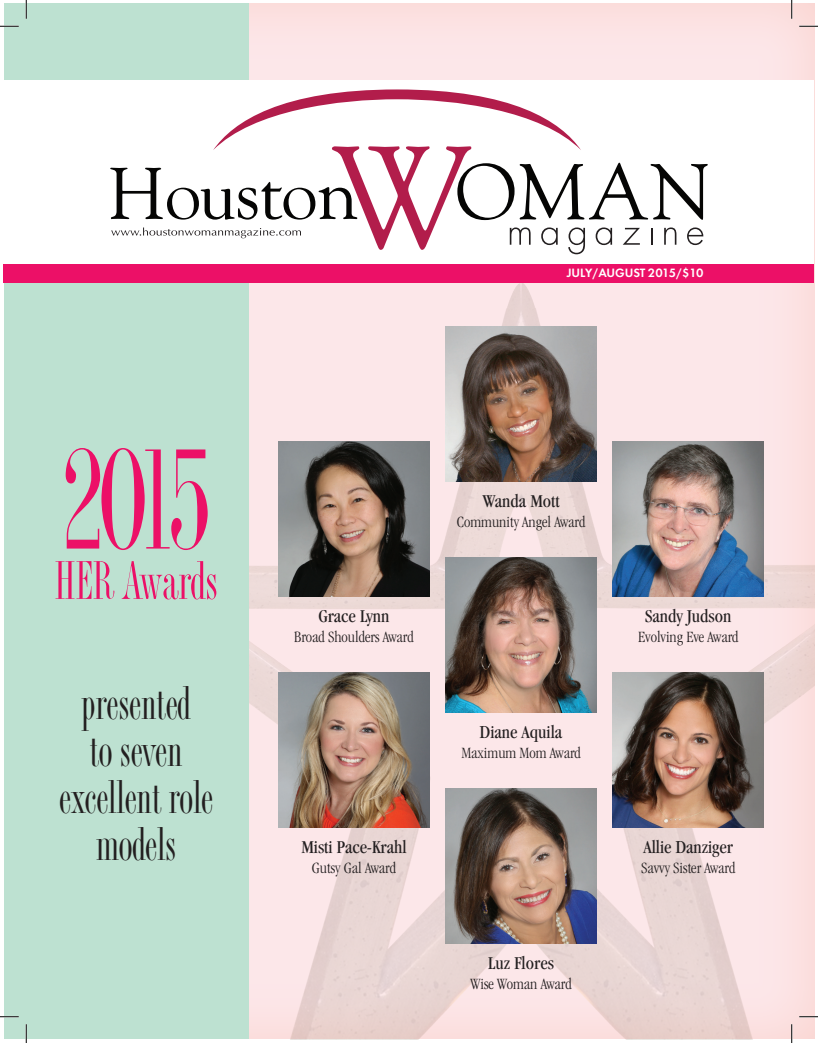
<style>
.page{position:relative;width:818px;height:1043px;background:#fff}
.page>*{position:absolute;margin:0;border:0;box-sizing:border-box;transform-origin:0 0}
.t1{font:condensed 147.88px "AT Torino";color:#ec1067}
.t2{font:condensed 56.38px "AT Torino";color:#ec1067}
.t3{font:condensed 49.12px/47px "AT Torino";color:#231f20;text-align:center}
.Name{font:condensed 18.75px "Garamond";color:#231f20}
.Occupation{font:300 condensed 16.25px "Garamond";color:#231f20}
.t4{font:12.62px "Futura Dem Bld";letter-spacing:-.01em;color:#fff}
</style>
<div class="page">
<div style="left:24px;top:4px;width:790px;height:1035px;background:#fce5e7"></div>
<img style="left:248px;top:282px;width:566px;height:757px">
<div style="left:4px;top:4px;width:244px;height:1035px;background:#bde1d1"></div>
<img style="left:278px;top:441px;width:151px;height:155px">
<img style="left:445px;top:326px;width:151px;height:155px">
<img style="left:612px;top:441px;width:151px;height:155px">
<img style="left:278px;top:672px;width:151px;height:155px">
<img style="left:445px;top:557px;width:151px;height:155px">
<img style="left:612px;top:672px;width:151px;height:155px">
<img style="left:445px;top:788px;width:151px;height:155px">
<div style="left:4px;top:80px;width:810px;height:202px;background:#fff"></div>
<div style="left:4px;top:264px;width:810px;height:18px;background:#ec1067"></div>
<svg style="left:110px;top:89px;width:597px;height:165px"></svg>
<svg style="left:0;top:25px;width:19px;height:2px"></svg>
<svg style="left:799px;top:25px;width:19px;height:2px"></svg>
<svg style="left:0;top:1016px;width:19px;height:1px"></svg>
<svg style="left:799px;top:1015px;width:19px;height:2px"></svg>
<svg style="left:25px;top:0;width:2px;height:19px"></svg>
<svg style="left:25px;top:1024px;width:2px;height:18px"></svg>
<svg style="left:790px;top:0;width:2px;height:19px"></svg>
<svg style="left:790px;top:1024px;width:2px;height:18px"></svg>
<p class="t1" style="left:58px;top:419px;width:157px">2015</p>
<p class="t2" style="left:55px;top:549px;width:164px">HER Awards</p>
<p class="t3" style="left:59px;top:680px;width:155px">presented<br>to seven excellent role models</p>
<p class="t4" style="left:566px;top:265px;width:138px">JULY/AUGUST 2015/$10</p>
<p class="Name" style="left:318px;top:606px;width:73px">Grace Lynn</p>
<p class="Occupation" style="left:294px;top:627px;width:121px">Broad Shoulders Award</p>
<p class="Name" style="left:301px;top:837px;width:107px">Misti Pace-Krahl</p>
<p class="Occupation" style="left:312px;top:859px;width:86px">Gutsy Gal Award</p>
<p class="Name" style="left:482px;top:490px;width:78px">Wanda Mott</p>
<p class="Occupation" style="left:457px;top:512px;width:130px">Community Angel Award</p>
<p class="Name" style="left:480px;top:722px;width:84px">Diane Aquila</p>
<p class="Occupation" style="left:461px;top:743px;width:121px">Maximum Mom Award</p>
<p class="Name" style="left:488px;top:953px;width:67px">Luz Flores</p>
<p class="Occupation" style="left:470px;top:975px;width:103px">Wise Woman Award</p>
<p class="Name" style="left:645px;top:606px;width:88px">Sandy Judson</p>
<p class="Occupation" style="left:638px;top:627px;width:102px">Evolving Eve Award</p>
<p class="Name" style="left:643px;top:837px;width:91px">Allie Danziger</p>
<p class="Occupation" style="left:641px;top:859px;width:96px">Savvy Sister Award</p>
</div>
